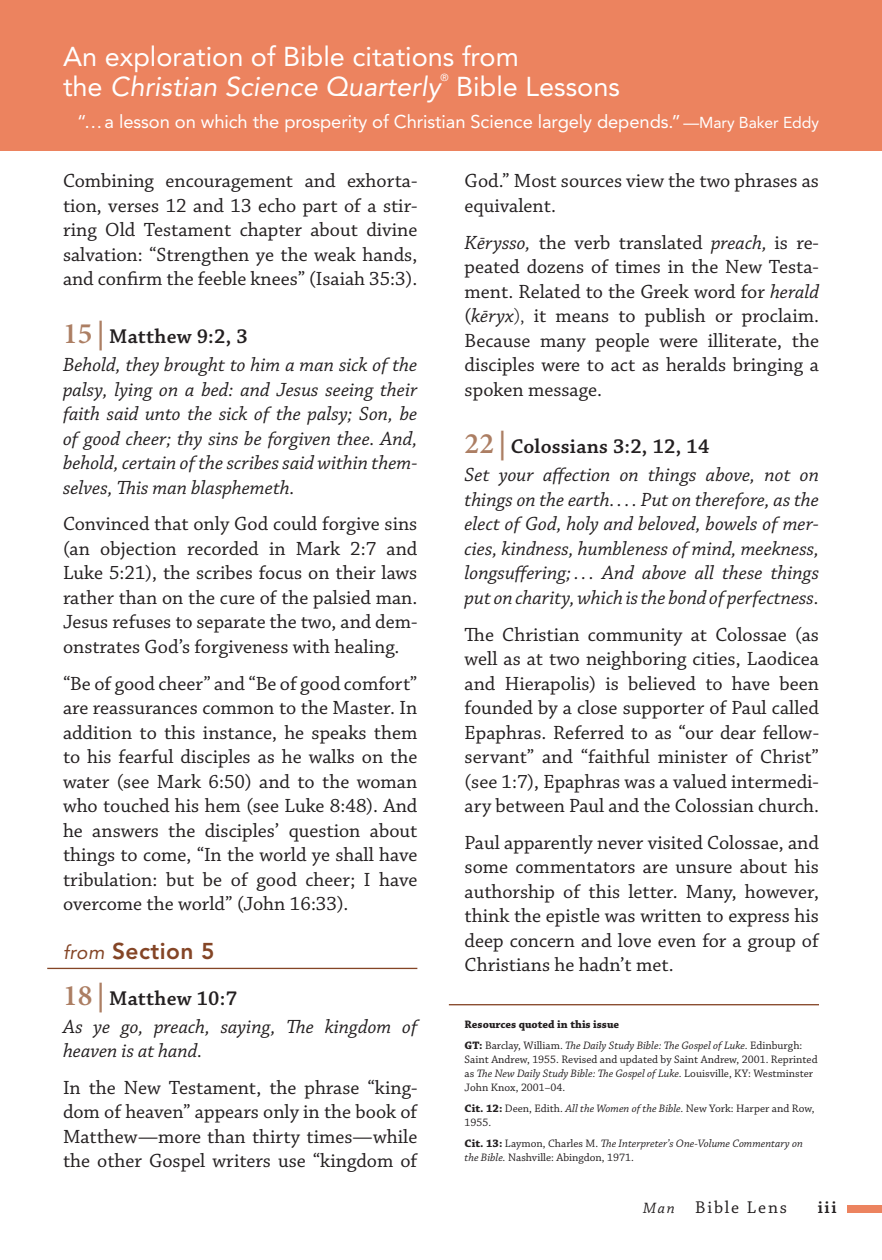
<style>
.page{position:relative;width:882px;height:1260px;background:#fff}
.page>*{position:absolute;margin:0;border:0;box-sizing:border-box;transform-origin:0 0}
.Exploration{font:27.12px/29.8px "Avenir LT Std";color:#fff}
.Section_Header{font:800 22.75px "Avenir LT Std";letter-spacing:.02em;color:#844526}
.Section_Reference{font:600 21px "Chaparral Pro";letter-spacing:.01em;color:#231f20}
.Bible_Explanation{font:20.12px/24.5px "Chaparral Pro";color:#231f20;text-align:justify}
.Bible_Quote{font:italic 20.12px/24.5px "Chaparral Pro";color:#231f20;text-align:justify}
.MBE_Quote{font:18.38px "Avenir LT Std";letter-spacing:-.005em;color:#fff}
.FOLIO_RIGHT{font:17.85px "Chaparral Pro";letter-spacing:.1em;color:#231f20}
.FOLIO_RIGHT-2{font:600 17.85px "Chaparral Pro";color:#231f20}
.Further_Study_Text{font:11.38px/14px "Chaparral Pro";color:#231f20}
.Further_Study_Text-2{font:italic 11.38px/14px "Chaparral Pro";color:#231f20}
.Further_Study_Text_H{font:700 11.38px "Chaparral Pro";color:#231f20}
.Exploration-2{font:10.15px "Avenir LT Std";color:#fff}
.s1{font-style:italic}
.s2{font-size:15.75px}
.s3{font-family:"Minion Pro";font-size:29.75px;color:#ac7e63}
.s4{font-weight:400;font-style:italic;font-size:19.25px}
.s5{font-weight:300}
.s6{font-weight:700}
.s7{font-weight:700;font-style:normal}
.s8{font-style:normal}
.s9{font-style:italic;font-size:15.75px}
</style>
<div class="page">
<div style="left:0;top:0;width:882px;height:150px;background:#ec835f"></div>
<hr style="left:449px;top:1004px;width:370px;height:1px;background:#844526">
<div style="left:848px;top:1205px;width:34px;height:8px;background:#ec835f"></div>
<hr style="left:47px;top:968px;width:370px;height:1px;background:#844526">
<p class="Exploration" style="left:63px;top:42px;width:457px">An exploration of Bible citations from the <span class="s1">Christian Science Quarterly</span></p>
<p class="Exploration-2" style="left:440px;top:72px;width:10px">®</p>
<p class="Exploration" style="left:456px;top:72px;width:165px">Bible Lessons</p>
<p class="MBE_Quote" style="left:77px;top:111px;width:743px">“… a lesson on which the prosperity of Christian Science largely depends.” <span class="s2">—Mary Baker Eddy</span></p>
<p class="Bible_Explanation" style="left:63px;top:169px;width:356px">Combining encouragement and exhorta&shy;tion, verses 12 and 13 echo part of a stir&shy;ring Old Testament chapter about divine salvation: “Strengthen ye the weak hands, and confirm the feeble knees” (Isaiah 35:3).</p>
<p class="Section_Reference" style="left:63px;top:324px;width:186px"><span class="s3">15 |</span> Matthew 9:2, 3</p>
<p class="Bible_Quote" style="left:63px;top:353px;width:356px">Behold, they brought to him a man sick of the palsy, lying on a bed: and Jesus seeing their faith said unto the sick of the palsy; Son, be of good cheer; thy sins be forgiven thee. And, behold, certain of the scribes said within them&shy;selves, This man blasphemeth.</p>
<p class="Bible_Explanation" style="left:63px;top:512px;width:356px">Convinced that only God could forgive sins (an objection recorded in Mark 2:7 and Luke 5:21), the scribes focus on their laws rather than on the cure of the palsied man.<br>Jesus refuses to separate the two, and dem&shy;onstrates God’s forgiveness with healing.</p>
<p class="Bible_Explanation" style="left:63px;top:672px;width:356px">“Be of good cheer” and “Be of good comfort” are reassurances common to the Master. In addition to this instance, he speaks them to his fearful disciples as he walks on the water (see Mark 6:50) and to the woman who touched his hem (see Luke 8:48). And he answers the disciples’ question about things to come, “In the world ye shall have tribulation: but be of good cheer; I have overcome the world” (John 16:33).</p>
<p class="Section_Header" style="left:63px;top:938px;width:153px"><span class="s4">from</span> Section 5</p>
<p class="Section_Reference" style="left:63px;top:986px;width:176px"><span class="s3">18 |</span> Matthew 10:7</p>
<p class="Bible_Quote" style="left:63px;top:1015px;width:356px">As ye go, preach, saying, The kingdom of heaven is at hand.</p>
<p class="Bible_Explanation" style="left:63px;top:1076px;width:356px">In the New Testament, the phrase “king&shy;dom of heaven” appears only in the book of Matthew—more than thirty times—while the other Gospel writers use “kingdom of</p>
<p class="Bible_Explanation" style="left:465px;top:169px;width:356px">God.” Most sources view the two phrases as equivalent.</p>
<p class="Bible_Explanation" style="left:465px;top:231px;width:356px"><span class="s1">Kērysso,</span> the verb translated <span class="s1">preach,</span> is re&shy;peated dozens of times in the New Testa&shy;ment. Related to the Greek word for <span class="s1">herald </span>(<span class="s1">kēryx</span><span class="s5">),</span> it means to publish or proclaim.<br>Because many people were illiterate, the disciples were to act as heralds bringing a spoken message.</p>
<p class="Section_Reference" style="left:465px;top:435px;width:246px"><span class="s3">22 |</span> Colossians 3:2, 12, 14</p>
<p class="Bible_Quote" style="left:465px;top:463px;width:356px">Set your affection on things above, not on things on the earth. . . . Put on therefore, as the elect of God, holy and beloved, bowels of mer&shy;cies, kindness, humbleness of mind, meekness, longsuffering; . . . And above all these things put on charity, which is the bond of perfectness.</p>
<p class="Bible_Explanation" style="left:465px;top:623px;width:356px">The Christian community at Colossae (as well as at two neighboring cities, Laodicea and Hierapolis) is believed to have been founded by a close supporter of Paul called Epaphras. Referred to as “our dear fellow&shy;servant” and “faithful minister of Christ” (see 1:7), Epaphras was a valued intermedi&shy;ary between Paul and the Colossian church.</p>
<p class="Bible_Explanation" style="left:465px;top:831px;width:356px">Paul apparently never visited Colossae, and some commentators are unsure about his authorship of this letter. Many, however, think the epistle was written to express his deep concern and love even for a group of Christians he hadn’t met.</p>
<p class="Further_Study_Text_H" style="left:465px;top:1018px;width:156px">Resources quoted in this issue</p>
<p class="Further_Study_Text" style="left:465px;top:1039px;width:355px"><span class="s6">GT:</span> Barclay, William. <span class="s1">The Daily Study Bible: The Gospel of Luke.</span> Edinburgh:<br>Saint Andrew, 1955. Revised and updated by Saint Andrew, 2001. Reprinted as <span class="s1">The New Daily Study Bible: The Gospel of Luke.</span> Louisville, KY: Westminster John Knox, 2001–04.</p>
<p class="Further_Study_Text" style="left:465px;top:1102px;width:351px"><span class="s6">Cit. 12:</span> Deen, Edith. <span class="s1">All the Women of the Bible.</span> New York: Harper and Row,<br>1955.</p>
<p class="Further_Study_Text-2" style="left:465px;top:1137px;width:340px"><span class="s7">Cit. 13:</span> <span class="s8">Laymon, Charles M.</span> The Interpreter’s One-Volume Commentary on the Bible. <span class="s8">Nashville: Abingdon, 1971.</span></p>
<p class="FOLIO_RIGHT" style="left:643px;top:1197px;width:145px"><span class="s9">Man</span> Bible Lens</p>
<p class="FOLIO_RIGHT-2" style="left:818px;top:1197px;width:21px">iii</p>
</div>
